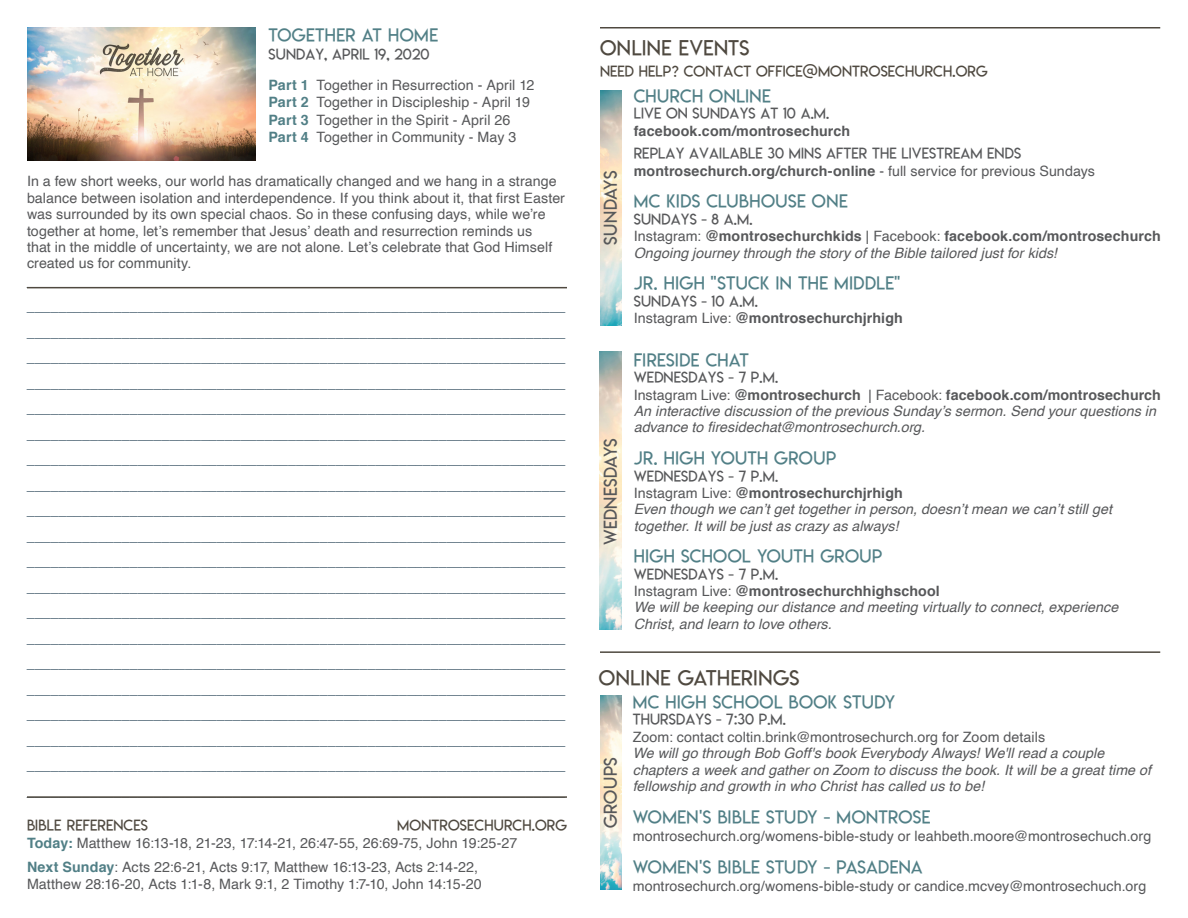
<style>
.page{position:relative;width:1188px;height:918px;background:#fff}
.page>*{position:absolute;margin:0;border:0;box-sizing:border-box;transform-origin:0 0}
.t1{font:21px "Lemon Milklight";letter-spacing:.025em;color:#4f4940}
.t2{font:18px "Lemon Milklight";letter-spacing:.025em;color:#517f86}
.t3{font:18px "Lemon Milklight";letter-spacing:.015em;color:#57585a}
.t4{font:15px "Lemon Milklight";letter-spacing:.01em;color:#57585a}
.t5{font:15px "Lemon Milklight";letter-spacing:.01em;color:#4f4940}
.t6{font:14.25px/25.5px "Helvetica";color:#385263;text-align:justify}
.t7{font:14.25px/16.4px "Helvetica";letter-spacing:.005em;color:#57585a}
.t8{font:italic 14.25px/16.4px "Helvetica";letter-spacing:.005em;color:#57585a}
.t9{font:700 14.25px "Helvetica";letter-spacing:.01em;color:#57585a}
.s1{font-weight:700;color:#517f86}
.s2{font-weight:400}
.s3{font-weight:400;font-size:18.6px}
</style>
<div class="page">
<hr style="left:600px;top:27px;width:560px;height:1px;background:#4f4940">
<hr style="left:27px;top:287px;width:540px;height:1px;background:#4f4940">
<hr style="left:27px;top:796px;width:540px;height:2px;background:#4f4940">
<hr style="left:600px;top:651px;width:560px;height:2px;background:#4f4940">
<img style="left:600px;top:90px;width:22px;height:235px">
<img style="left:599px;top:351px;width:22px;height:279px">
<img style="left:600px;top:696px;width:22px;height:193px">
<img style="left:27px;top:27px;width:229px;height:134px">
<p class="t2" style="left:268px;top:24px;width:171px">TOGETHER AT HOME</p>
<p class="t4" style="left:268px;top:45px;width:162px">SUNDAY, APRIL 19, 2020</p>
<p class="t7" style="left:268px;top:78px;width:267px"><span class="s1">Part 1</span> Together in Resurrection - April 12</p>
<p class="t7" style="left:268px;top:95px;width:263px"><span class="s1">Part 2</span> Together in Discipleship - April 19</p>
<p class="t7" style="left:268px;top:112px;width:243px"><span class="s1">Part 3</span> Together in the Spirit - April 26</p>
<p class="t7" style="left:268px;top:129px;width:249px"><span class="s1">Part 4</span> Together in Community - May 3</p>
<p class="t7" style="left:27px;top:174px;width:540px">In a few short weeks, our world has dramatically changed and we hang in a strange balance between isolation and interdependence. If you think about it, that first Easter was surrounded by its own special chaos. So in these confusing days, while we’re together at home, let’s remember that Jesus’ death and resurrection reminds us<br>that in the middle of uncertainty, we are not alone. Let’s celebrate that God Himself created us for community.</p>
<p class="t6" style="left:27px;top:294px;width:540px">____________________________________________________________________ ____________________________________________________________________ ____________________________________________________________________ ____________________________________________________________________ ____________________________________________________________________ ____________________________________________________________________ ____________________________________________________________________ ____________________________________________________________________ ____________________________________________________________________ ____________________________________________________________________ ____________________________________________________________________ ____________________________________________________________________ ____________________________________________________________________ ____________________________________________________________________ ____________________________________________________________________ ____________________________________________________________________ ____________________________________________________________________ ____________________________________________________________________ ____________________________________________________________________ ____________________________________________________________________</p>
<p class="t5" style="left:27px;top:816px;width:122px">BIBLE REFERENCES</p>
<p class="t5" style="left:397px;top:816px;width:171px">MONTROSECHURCH.ORG</p>
<p class="t7" style="left:27px;top:835px;width:492px"><span class="s1">Today:</span> Matthew 16:13-18, 21-23, 17:14-21, 26:47-55, 26:69-75, John 19:25-27</p>
<p class="t7" style="left:27px;top:859px;width:453px"><span class="s1">Next Sunday</span>: Acts 22:6-21, Acts 9:17, Matthew 16:13-23, Acts 2:14-22,</p>
<p class="t7" style="left:27px;top:876px;width:456px">Matthew 28:16-20, Acts 1:1-8, Mark 9:1, 2 Timothy 1:7-10, John 14:15-20</p>
<p class="t1" style="left:600px;top:35px;width:151px">ONLINE EVENTS</p>
<p class="t5" style="left:600px;top:62px;width:389px">NEED HELP? CONTACT OFFICE@MONTROSECHURCH.ORG</p>
<p class="t2" style="left:634px;top:85px;width:139px">CHURCH ONLINE</p>
<p class="t4" style="left:634px;top:104px;width:197px">LIVE ON SUNDAYS AT 10 A.M.</p>
<p class="t9" style="left:634px;top:119px;width:218px">facebook.com/montrosechurch</p>
<p class="t4" style="left:634px;top:144px;width:389px">REPLAY AVAILABLE 30 MINS AFTER THE LIVESTREAM ENDS</p>
<p class="t9" style="left:634px;top:159px;width:463px">montrosechurch.org/church-online <span class="s2">- full service for previous Sundays</span></p>
<p class="t2" style="left:634px;top:190px;width:216px">MC KIDS CLUBHOUSE ONE</p>
<p class="t4" style="left:634px;top:210px;width:120px">SUNDAYS - 8 A.M.</p>
<p class="t9" style="left:634px;top:225px;width:529px"><span class="s2">Instagram:</span> @montrosechurchkids <span class="s3">|</span> <span class="s2">Facebook:</span> facebook.com/montrosechurch</p>
<p class="t8" style="left:634px;top:245px;width:425px">Ongoing journey through the story of the Bible tailored just for kids!</p>
<p class="t2" style="left:634px;top:272px;width:268px">JR. HIGH "STUCK IN THE MIDDLE"</p>
<p class="t4" style="left:634px;top:292px;width:126px">SUNDAYS - 10 A.M.</p>
<p class="t9" style="left:634px;top:307px;width:271px"><span class="s2">Instagram Live:</span> @montrosechurchjrhigh</p>
<p class="t2" style="left:634px;top:349px;width:117px">FIRESIDE CHAT</p>
<p class="t4" style="left:634px;top:368px;width:146px">WEDNESDAYS - 7 P.M.</p>
<p class="t9" style="left:634px;top:383px;width:529px"><span class="s2">Instagram Live:</span> @montrosechurch <span class="s3">|</span> <span class="s2">Facebook:</span> facebook.com/montrosechurch</p>
<p class="t8" style="left:634px;top:403px;width:524px">An interactive discussion of the previous Sunday’s sermon. Send your questions in advance to firesidechat@montrosechurch.org.</p>
<p class="t2" style="left:634px;top:447px;width:204px">JR. HIGH YOUTH GROUP</p>
<p class="t4" style="left:634px;top:467px;width:146px">WEDNESDAYS - 7 P.M.</p>
<p class="t9" style="left:634px;top:481px;width:271px"><span class="s2">Instagram Live:</span> @montrosechurchjrhigh</p>
<p class="t8" style="left:634px;top:501px;width:480px">Even though we can’t get together in person, doesn’t mean we can’t still get together. It will be just as crazy as always!</p>
<p class="t2" style="left:634px;top:545px;width:250px">HIGH SCHOOL YOUTH GROUP</p>
<p class="t4" style="left:634px;top:565px;width:146px">WEDNESDAYS - 7 P.M.</p>
<p class="t9" style="left:634px;top:580px;width:308px"><span class="s2">Instagram Live:</span> @montrosechurchhighschool</p>
<p class="t8" style="left:634px;top:600px;width:486px">We will be keeping our distance and meeting virtually to connect, experience<br>Christ, and learn to love others.</p>
<p class="t1" style="left:599px;top:665px;width:202px">ONLINE GATHERINGS</p>
<p class="t2" style="left:633px;top:691px;width:264px">MC HIGH SCHOOL BOOK STUDY</p>
<p class="t4" style="left:633px;top:710px;width:155px">THURSDAYS - 7:30 P.M.</p>
<p class="t7" style="left:633px;top:729px;width:414px">Zoom: contact coltin.brink@montrosechurch.org for Zoom details</p>
<p class="t8" style="left:633px;top:745px;width:520px">We will go through Bob Goff's book Everybody Always! We'll read a couple chapters a week and gather on Zoom to discuss the book. It will be a great time of fellowship and growth in who Christ has called us to be!</p>
<p class="t2" style="left:633px;top:806px;width:299px">WOMEN'S BIBLE STUDY - MONTROSE</p>
<p class="t7" style="left:633px;top:828px;width:520px">montrosechurch.org/womens-bible-study or leahbeth.moore@montrosechuch.org</p>
<p class="t2" style="left:633px;top:856px;width:292px">WOMEN'S BIBLE STUDY - PASADENA</p>
<p class="t7" style="left:633px;top:878px;width:515px">montrosechurch.org/womens-bible-study or candice.mcvey@montrosechuch.org</p>
<p class="t3" style="left:600px;top:245px;width:75px;rotate:-90deg">SUNDAYS</p>
<p class="t3" style="left:600px;top:545px;width:108px;rotate:-90deg">WEDNESDAYS</p>
<p class="t3" style="left:600px;top:828px;width:72px;rotate:-90deg">GROUPS</p>
</div>
